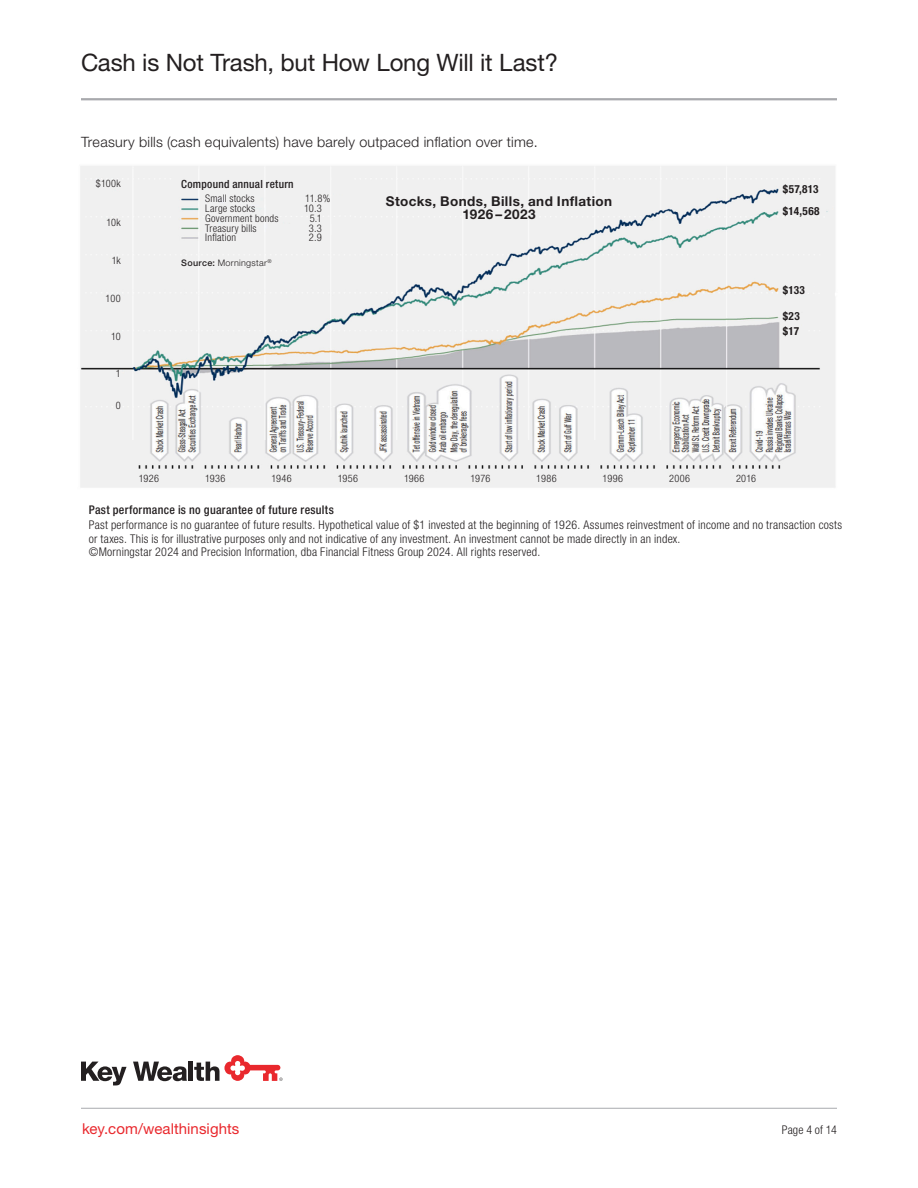
<style>
.page{position:relative;width:918px;height:1188px;background:#fff}
.page>*{position:absolute;margin:0;border:0;box-sizing:border-box;transform-origin:0 0}
._2__Headline_Title_-_23_25_Roman{font:24px "Helvetica Neue LT Std";letter-spacing:-.01em;color:#231f20}
.Bottom_URL_-_10_12_Roman__Red{font:15px "Helvetica Neue LT Std";letter-spacing:.005em;color:#e9282d}
._04__Body_Text_-_9_5_12_5_Light{font:300 14.25px "Helvetica Neue LT Std";letter-spacing:.02em;color:#231f20}
.Body_Text_-_9_5_12_5_Light{font:700 13.5px/13.5px "Helvetica Neue LT Std";letter-spacing:.03em;color:#231f20;text-align:center}
._04__Body_Text_-_9_5_12_5_Light-2{font:300 condensed 12px/13.5px "Helvetica Neue LT Std";letter-spacing:.02em;color:#231f20}
._04__Body_Text_-_9_5_12_5_Light-3{font:500 condensed 12px "Helvetica Neue LT Std";letter-spacing:.025em;color:#231f20}
.Bottom_Page_Number_8_9_Light_Cond{font:300 condensed 12px "Helvetica Neue LT Std";letter-spacing:.005em;color:#231f20}
._04__Body_Text_-_9_5_12_5_Light-4{font:700 condensed 11.25px "Helvetica Neue LT Std";letter-spacing:.025em;color:#231f20}
._04__Body_Text_-_9_5_12_5_Light-5{font:500 condensed 11.25px "Helvetica Neue LT Std";letter-spacing:.025em;color:#231f20}
._04__Body_Text_-_9_5_12_5_Light-6{font:300 condensed 10.5px "Helvetica Neue LT Std";letter-spacing:.025em;color:#231f20}
.Body_Text_-_9_5_12_5_Light-2{font:300 condensed 10.35px "Helvetica Neue LT Std";letter-spacing:.035em;color:#231f20}
._04__Body_Text_-_9_5_12_5_Light-7{font:300 condensed 10.35px "Helvetica Neue LT Std";letter-spacing:-.015em;color:#231f20}
.Body_Text_-_9_5_12_5_Light-3{font:300 9px "Helvetica Neue LT Std";letter-spacing:.035em;color:#231f20}
.s1{font-weight:500}
</style>
<div class="page">
<hr style="left:81px;top:1108px;width:756px;height:1px;background:#b2b3b7">
<svg style="left:81px;top:1062px;width:46px;height:23px"></svg>
<svg style="left:133px;top:1062px;width:54px;height:19px"></svg>
<div style="left:188px;top:1062px;width:5px;height:19px;background:#231f20"></div>
<svg style="left:194px;top:1055px;width:89px;height:26px"></svg>
<hr style="left:81px;top:98px;width:756px;height:2px;background:#a8a9ad">
<img style="left:80px;top:166px;width:756px;height:322px">
<p class="_2__Headline_Title_-_23_25_Roman" style="left:81px;top:48px;width:479px">Cash is Not Trash, but How Long Will it Last?</p>
<p class="_04__Body_Text_-_9_5_12_5_Light" style="left:81px;top:133px;width:458px">Treasury bills (cash equivalents) have barely outpaced inflation over time.</p>
<p class="_04__Body_Text_-_9_5_12_5_Light-7" style="left:96px;top:178px;width:26px">$100k</p>
<p class="_04__Body_Text_-_9_5_12_5_Light-7" style="left:106px;top:216px;width:16px">10k</p>
<p class="_04__Body_Text_-_9_5_12_5_Light-7" style="left:112px;top:255px;width:10px">1k</p>
<p class="_04__Body_Text_-_9_5_12_5_Light-7" style="left:106px;top:292px;width:17px">100</p>
<p class="_04__Body_Text_-_9_5_12_5_Light-7" style="left:111px;top:331px;width:11px">10</p>
<p class="_04__Body_Text_-_9_5_12_5_Light-7" style="left:116px;top:368px;width:6px">1</p>
<p class="_04__Body_Text_-_9_5_12_5_Light-7" style="left:116px;top:399px;width:6px">0</p>
<p class="_04__Body_Text_-_9_5_12_5_Light-5" style="left:181px;top:178px;width:114px">Compound annual return</p>
<p class="_04__Body_Text_-_9_5_12_5_Light-6" style="left:205px;top:193px;width:51px">Small stocks</p>
<p class="_04__Body_Text_-_9_5_12_5_Light-6" style="left:305px;top:193px;width:27px">11.8%</p>
<p class="_04__Body_Text_-_9_5_12_5_Light-6" style="left:205px;top:202px;width:52px">Large stocks</p>
<p class="_04__Body_Text_-_9_5_12_5_Light-6" style="left:304px;top:202px;width:19px">10.3</p>
<p class="_04__Body_Text_-_9_5_12_5_Light-6" style="left:205px;top:212px;width:75px">Government bonds</p>
<p class="_04__Body_Text_-_9_5_12_5_Light-6" style="left:310px;top:212px;width:14px">5.1</p>
<p class="_04__Body_Text_-_9_5_12_5_Light-6" style="left:205px;top:222px;width:53px">Treasury bills</p>
<p class="_04__Body_Text_-_9_5_12_5_Light-6" style="left:309px;top:222px;width:15px">3.3</p>
<p class="_04__Body_Text_-_9_5_12_5_Light-6" style="left:205px;top:232px;width:33px">Inflation</p>
<p class="_04__Body_Text_-_9_5_12_5_Light-6" style="left:309px;top:232px;width:15px">2.9</p>
<p class="Body_Text_-_9_5_12_5_Light-3" style="left:181px;top:257px;width:92px"><span class="s1">Source:</span> Morningstar<sup>®</sup></p>
<p class="Body_Text_-_9_5_12_5_Light" style="left:386px;top:194px;width:228px">Stocks, Bonds, Bills, and Inflation<br>1926–2023</p>
<p class="Body_Text_-_9_5_12_5_Light-2" style="left:139px;top:473px;width:22px">1926</p>
<p class="Body_Text_-_9_5_12_5_Light-2" style="left:205px;top:473px;width:22px">1936</p>
<p class="Body_Text_-_9_5_12_5_Light-2" style="left:271px;top:473px;width:22px">1946</p>
<p class="Body_Text_-_9_5_12_5_Light-2" style="left:338px;top:473px;width:22px">1956</p>
<p class="Body_Text_-_9_5_12_5_Light-2" style="left:404px;top:473px;width:22px">1966</p>
<p class="Body_Text_-_9_5_12_5_Light-2" style="left:470px;top:473px;width:21px">1976</p>
<p class="Body_Text_-_9_5_12_5_Light-2" style="left:536px;top:473px;width:22px">1986</p>
<p class="Body_Text_-_9_5_12_5_Light-2" style="left:603px;top:473px;width:22px">1996</p>
<p class="Body_Text_-_9_5_12_5_Light-2" style="left:669px;top:473px;width:23px">2006</p>
<p class="Body_Text_-_9_5_12_5_Light-2" style="left:736px;top:473px;width:22px">2016</p>
<p class="_04__Body_Text_-_9_5_12_5_Light-4" style="left:783px;top:183px;width:37px">$57,813</p>
<p class="_04__Body_Text_-_9_5_12_5_Light-4" style="left:783px;top:204px;width:38px">$14,568</p>
<p class="_04__Body_Text_-_9_5_12_5_Light-4" style="left:783px;top:283px;width:24px">$133</p>
<p class="_04__Body_Text_-_9_5_12_5_Light-4" style="left:783px;top:310px;width:19px">$23</p>
<p class="_04__Body_Text_-_9_5_12_5_Light-4" style="left:783px;top:325px;width:18px">$17</p>
<p class="_04__Body_Text_-_9_5_12_5_Light-3" style="left:89px;top:503px;width:247px">Past performance is no guarantee of future results</p>
<p class="_04__Body_Text_-_9_5_12_5_Light-2" style="left:89px;top:518px;width:755px">Past performance is no guarantee of future results. Hypothetical value of $1 invested at the beginning of 1926. Assumes reinvestment of income and no transaction costs or taxes. This is for illustrative purposes only and not indicative of any investment. An investment cannot be made directly in an index.<br>©Morningstar 2024 and Precision Information, dba Financial Fitness Group 2024. All rights reserved.</p>
<p class="Bottom_URL_-_10_12_Roman__Red" style="left:82px;top:1120px;width:159px">key.com/wealthinsights</p>
<p class="Bottom_Page_Number_8_9_Light_Cond" style="left:782px;top:1123px;width:57px">Page 4 of 14</p>
</div>
